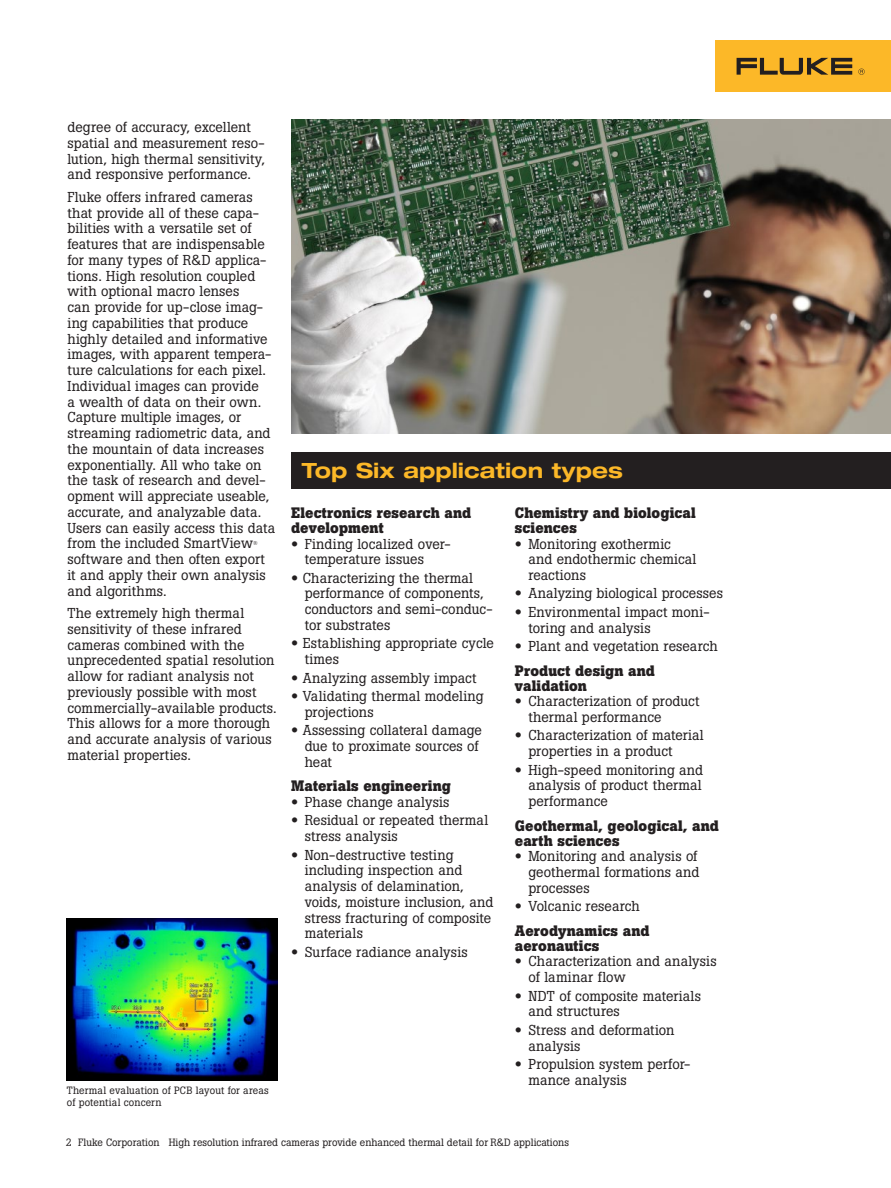
<style>
.page{position:relative;width:891px;height:1188px;background:#fff}
.page>*{position:absolute;margin:0;border:0;box-sizing:border-box;transform-origin:0 0}
.subhead{font:700 expanded 21px "Helvetica Neue LT Std";color:#fcb828}
._3rd_level_subhead{font:700 15px/15px "Boton Pro";letter-spacing:.01em;color:#231f20}
._1st_par_body{font:14.25px/15.8px "Boton Pro";letter-spacing:.005em;color:#231f20}
.Body_Bullet{font:14.25px/15.8px "Boton Pro";letter-spacing:.005em;color:#231f20}
.t1{font:10.5px "Boton Pro";color:#231f20}
._1st_par_body-2{font:5.7px "Boton Pro";color:#231f20}
.s1{font-family:"Helvetica Neue LT Pro";font-weight:700;font-stretch:expanded}
</style>
<div class="page">
<div style="left:716px;top:40px;width:175px;height:52px;background:#fcb828"></div>
<svg style="left:737px;top:58px;width:115px;height:17px"></svg>
<svg style="left:858px;top:69px;width:7px;height:6px"></svg>
<div style="left:292px;top:453px;width:599px;height:36px;background:#231f20"></div>
<img style="left:291px;top:120px;width:600px;height:313px">
<img style="left:67px;top:918px;width:210px;height:162px">
<p class="_1st_par_body" style="left:68px;top:119px;width:199px">degree of accuracy, excellent spatial and measurement reso&shy;lution, high thermal sensitivity, and responsive performance.</p>
<p class="_1st_par_body" style="left:68px;top:189px;width:209px">Fluke offers infrared cameras that provide all of these capa&shy;bilities with a versatile set of features that are indispensable for many types of R&amp;D applica&shy;tions. High resolution coupled with optional macro lenses<br>can provide for up-close imag&shy;ing capabilities that produce highly detailed and informative images, with apparent tempera&shy;ture calculations for each pixel.<br>Individual images can provide<br>a wealth of data on their own.<br>Capture multiple images, or streaming radiometric data, and the mountain of data increases exponentially. All who take on the task of research and devel&shy;opment will appreciate useable, accurate, and analyzable data.<br>Users can easily access this data from the included SmartView</p>
<p class="_1st_par_body-2" style="left:253px;top:539px;width:6px">®</p>
<p class="_1st_par_body" style="left:68px;top:551px;width:200px;text-align:justify">software and then often export it and apply their own analysis and algorithms.</p>
<p class="_1st_par_body" style="left:68px;top:605px;width:211px">The extremely high thermal sensitivity of these infrared cameras combined with the unprecedented spatial resolution allow for radiant analysis not previously possible with most commercially-available products.<br>This allows for a more thorough and accurate analysis of various material properties.</p>
<p class="t1" style="left:67px;top:1084px;width:204px">Thermal evaluation of PCB layout for areas</p>
<p class="t1" style="left:67px;top:1096px;width:96px">of potential concern</p>
<p class="subhead" style="left:302px;top:458px;width:322px">Top Six application types</p>
<p class="_3rd_level_subhead" style="left:291px;top:505px;width:182px">Electronics research and development</p>
<p class="Body_Bullet" style="left:305px;top:536px;width:147px;text-indent:-14px"><span class="s1">•</span> Finding localized over&shy;temperature issues</p>
<p class="Body_Bullet" style="left:305px;top:570px;width:189px;text-indent:-14px"><span class="s1">•</span> Characterizing the thermal performance of components, conductors and semi-conduc&shy;tor substrates</p>
<p class="Body_Bullet" style="left:305px;top:636px;width:191px;text-indent:-14px"><span class="s1">•</span> Establishing appropriate cycle times</p>
<p class="Body_Bullet" style="left:291px;top:670px;width:187px"><span class="s1">•</span> Analyzing assembly impact</p>
<p class="Body_Bullet" style="left:305px;top:688px;width:180px;text-indent:-14px"><span class="s1">•</span> Validating thermal modeling projections</p>
<p class="Body_Bullet" style="left:305px;top:722px;width:179px;text-indent:-14px"><span class="s1">•</span> Assessing collateral damage due to proximate sources of heat</p>
<p class="_3rd_level_subhead" style="left:291px;top:778px;width:161px">Materials engineering</p>
<p class="Body_Bullet" style="left:291px;top:794px;width:160px"><span class="s1">•</span> Phase change analysis</p>
<p class="Body_Bullet" style="left:305px;top:813px;width:185px;text-indent:-14px"><span class="s1">•</span> Residual or repeated thermal stress analysis</p>
<p class="Body_Bullet" style="left:305px;top:847px;width:190px;text-indent:-14px"><span class="s1">•</span> Non-destructive testing including inspection and analysis of delamination, voids, moisture inclusion, and stress fracturing of composite materials</p>
<p class="Body_Bullet" style="left:291px;top:944px;width:178px"><span class="s1">•</span> Surface radiance analysis</p>
<p class="_3rd_level_subhead" style="left:515px;top:505px;width:182px">Chemistry and biological sciences</p>
<p class="Body_Bullet" style="left:528px;top:536px;width:170px;text-indent:-14px"><span class="s1">•</span> Monitoring exothermic and endothermic chemical reactions</p>
<p class="Body_Bullet" style="left:515px;top:586px;width:210px"><span class="s1">•</span> Analyzing biological processes</p>
<p class="Body_Bullet" style="left:528px;top:604px;width:183px;text-indent:-14px"><span class="s1">•</span> Environmental impact moni&shy;toring and analysis</p>
<p class="Body_Bullet" style="left:515px;top:638px;width:204px"><span class="s1">•</span> Plant and vegetation research</p>
<p class="_3rd_level_subhead" style="left:515px;top:663px;width:142px">Product design and validation</p>
<p class="Body_Bullet" style="left:528px;top:693px;width:173px;text-indent:-14px"><span class="s1">•</span> Characterization of product thermal performance</p>
<p class="Body_Bullet" style="left:528px;top:728px;width:177px;text-indent:-14px"><span class="s1">•</span> Characterization of material properties in a product</p>
<p class="Body_Bullet" style="left:528px;top:762px;width:176px;text-align:justify;text-indent:-14px"><span class="s1">•</span> High-speed monitoring and analysis of product thermal performance</p>
<p class="_3rd_level_subhead" style="left:515px;top:818px;width:206px">Geothermal, geological, and earth sciences</p>
<p class="Body_Bullet" style="left:528px;top:848px;width:173px;text-indent:-14px"><span class="s1">•</span> Monitoring and analysis of geothermal formations and processes</p>
<p class="Body_Bullet" style="left:515px;top:898px;width:126px"><span class="s1">•</span> Volcanic research</p>
<p class="_3rd_level_subhead" style="left:515px;top:923px;width:136px">Aerodynamics and aeronautics</p>
<p class="Body_Bullet" style="left:528px;top:954px;width:190px;text-indent:-14px"><span class="s1">•</span> Characterization and analysis of laminar flow</p>
<p class="Body_Bullet" style="left:528px;top:988px;width:174px;text-indent:-14px"><span class="s1">•</span> NDT of composite materials and structures</p>
<p class="Body_Bullet" style="left:528px;top:1022px;width:148px;text-indent:-14px"><span class="s1">•</span> Stress and deformation analysis</p>
<p class="Body_Bullet" style="left:528px;top:1056px;width:164px;text-indent:-14px"><span class="s1">•</span> Propulsion system perfor&shy;mance analysis</p>
<p class="t1" style="left:66px;top:1136px;width:504px">2 Fluke Corporation High resolution infrared cameras provide enhanced thermal detail for R&amp;D applications</p>
</div>
